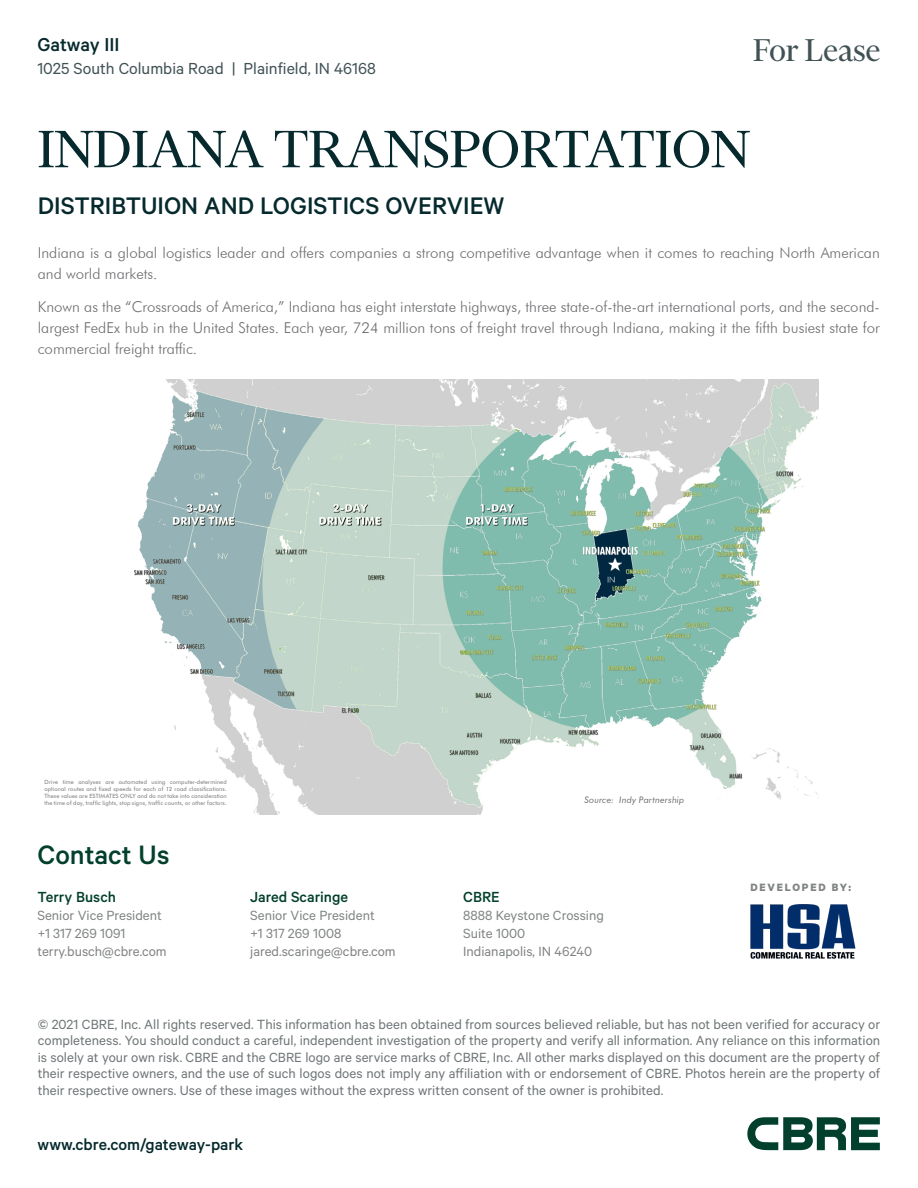
<style>
.page{position:relative;width:918px;height:1188px;background:#fff}
.page>*{position:absolute;margin:0;border:0;box-sizing:border-box;transform-origin:0 0}
.Heading_Small{font:60px "Financier Display";color:#05292c}
.t1{font:36px "Financier Display";color:#415255}
.Contact_Us{font:500 30px "Calibre";color:#023f2c}
.Subheading_Small{font:500 27px "Calibre";color:#05292c}
.t2{font:500 21px "Calibre";letter-spacing:-.005em;color:#05292c}
.t3{font:18px "Calibre";color:#415255}
.t4{font:500 18px "Calibre";color:#05292c}
.Broker_Name{font:500 16.5px "Calibre";color:#023f2c}
.t5{font:15px/16.5px "Calibre";color:#6f7577;text-align:justify}
.PropertyInfo_FutMed{font:300 15px/21px "Futura BT";color:#6c6d70}
.Contact_Info{font:15px "Calibre";color:#808581}
.CopyHead_FutHvy_pms3{font:700 12px "Calibre";letter-spacing:.15em;color:#808581}
.t6{font:italic 9px "Futura BT";letter-spacing:.02em;color:#6c6d70}
.t7{font:5.7px/7.1px "Futura BT";letter-spacing:.025em;color:#6c6d70;text-align:justify}
</style>
<div class="page">
<svg style="left:747px;top:1117px;width:133px;height:33px"></svg>
<img style="left:750px;top:904px;width:106px;height:55px">
<img style="left:134px;top:379px;width:684px;height:436px">
<p class="t2" style="left:37px;top:33px;width:84px">Gatway III</p>
<p class="t3" style="left:37px;top:58px;width:340px">1025 South Columbia Road | Plainfield, IN 46168</p>
<p class="t1" style="left:753px;top:32px;width:129px">For Lease</p>
<p class="Heading_Small" style="left:38px;top:118px;width:713px">INDIANA TRANSPORTATION</p>
<p class="Subheading_Small" style="left:38px;top:190px;width:468px">DISTRIBTUION AND LOGISTICS OVERVIEW</p>
<p class="PropertyInfo_FutMed" style="left:38px;top:242px;width:844px">Indiana is a global logistics leader and offers companies a strong competitive advantage when it comes to reaching North American and world markets.</p>
<p class="PropertyInfo_FutMed" style="left:38px;top:296px;width:844px;text-align:justify">Known as the “Crossroads of America,” Indiana has eight interstate highways, three state-of-the-art international ports, and the second&shy;largest FedEx hub in the United States. Each year, 724 million tons of freight travel through Indiana, making it the fifth busiest state for commercial freight traffic.</p>
<p class="t7" style="left:44px;top:779px;width:184px">Drive time analyses are automated using computer-determined optional routes and fixed speeds for each of 12 road classifications.<br>These values are ESTIMATES ONLY and do not take into consideration the time of day, traffic lights, stop signs, traffic counts, or other factors.</p>
<p class="Contact_Us" style="left:37px;top:837px;width:134px">Contact Us</p>
<p class="Broker_Name" style="left:37px;top:887px;width:80px">Terry Busch</p>
<p class="Contact_Info" style="left:37px;top:907px;width:126px">Senior Vice President</p>
<p class="Contact_Info" style="left:37px;top:925px;width:90px">+1 317 269 1091</p>
<p class="Contact_Info" style="left:37px;top:943px;width:131px">terry.busch@cbre.com</p>
<p class="Broker_Name" style="left:250px;top:887px;width:99px">Jared Scaringe</p>
<p class="Contact_Info" style="left:250px;top:907px;width:126px">Senior Vice President</p>
<p class="Contact_Info" style="left:250px;top:925px;width:93px">+1 317 269 1008</p>
<p class="Contact_Info" style="left:250px;top:943px;width:147px">jared.scaringe@cbre.com</p>
<p class="t6" style="left:585px;top:795px;width:101px">Source: Indy Partnership</p>
<p class="Broker_Name" style="left:463px;top:887px;width:38px">CBRE</p>
<p class="Contact_Info" style="left:463px;top:907px;width:142px">8888 Keystone Crossing</p>
<p class="Contact_Info" style="left:463px;top:925px;width:64px">Suite 1000</p>
<p class="Contact_Info" style="left:463px;top:943px;width:130px">Indianapolis, IN 46240</p>
<p class="CopyHead_FutHvy_pms3" style="left:750px;top:880px;width:102px">DEVELOPED BY:</p>
<p class="t5" style="left:38px;top:1016px;width:844px">© 2021 CBRE, Inc. All rights reserved. This information has been obtained from sources believed reliable, but has not been verified for accuracy or completeness. You should conduct a careful, independent investigation of the property and verify all information. Any reliance on this information is solely at your own risk. CBRE and the CBRE logo are service marks of CBRE, Inc. All other marks displayed on this document are the property of their respective owners, and the use of such logos does not imply any affiliation with or endorsement of CBRE. Photos herein are the property of their respective owners. Use of these images without the express written consent of the owner is prohibited.</p>
<p class="t4" style="left:38px;top:1134px;width:207px">www.cbre.com/gateway-park</p>
</div>
